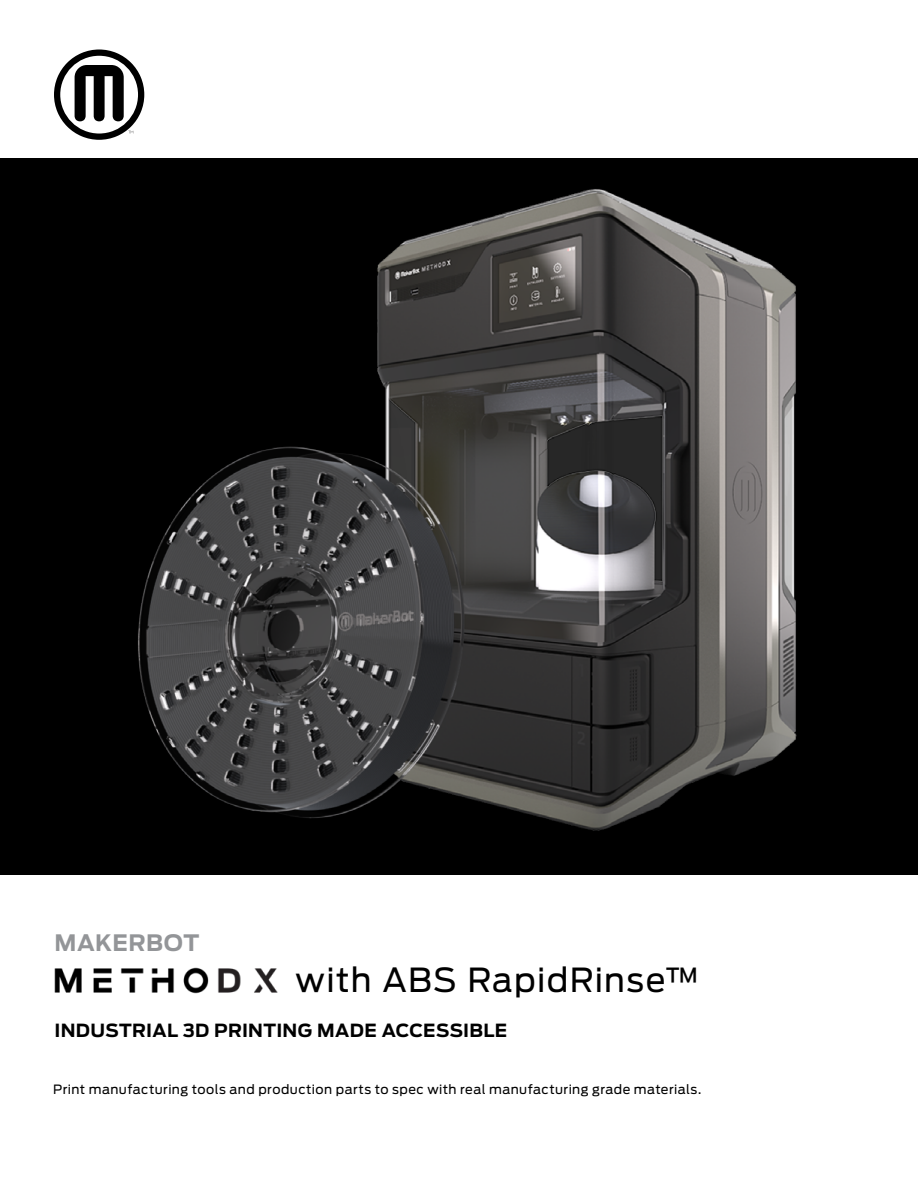
<style>
.page{position:relative;width:918px;height:1188px;background:#fff}
.page>*{position:absolute;margin:0;border:0;box-sizing:border-box;transform-origin:0 0}
.t1{font:33px "Antenna";letter-spacing:.035em;color:#000}
.t2{font:700 22.5px "Antenna";letter-spacing:.02em;color:#939598}
.t3{font:700 18px "Antenna";letter-spacing:.02em;color:#000}
.t4{font:12.75px "Antenna";letter-spacing:.035em;color:#000}
</style>
<div class="page">
<div style="left:0;top:158px;width:918px;height:717px;background:#000"></div>
<img style="left:138px;top:189px;width:659px;height:642px">
<svg style="left:54px;top:50px;width:90px;height:90px"></svg>
<img style="left:55px;top:968px;width:222px;height:25px">
<h2 class="t2" style="left:55px;top:930px;width:146px">MAKERBOT</h2>
<h1 class="t1" style="left:296px;top:960px;width:407px">with ABS RapidRinse™</h1>
<h3 class="t3" style="left:55px;top:1019px;width:454px">INDUSTRIAL 3D PRINTING MADE ACCESSIBLE</h3>
<p class="t4" style="left:53px;top:1082px;width:650px">Print manufacturing tools and production parts to spec with real manufacturing grade materials.</p>
</div>
